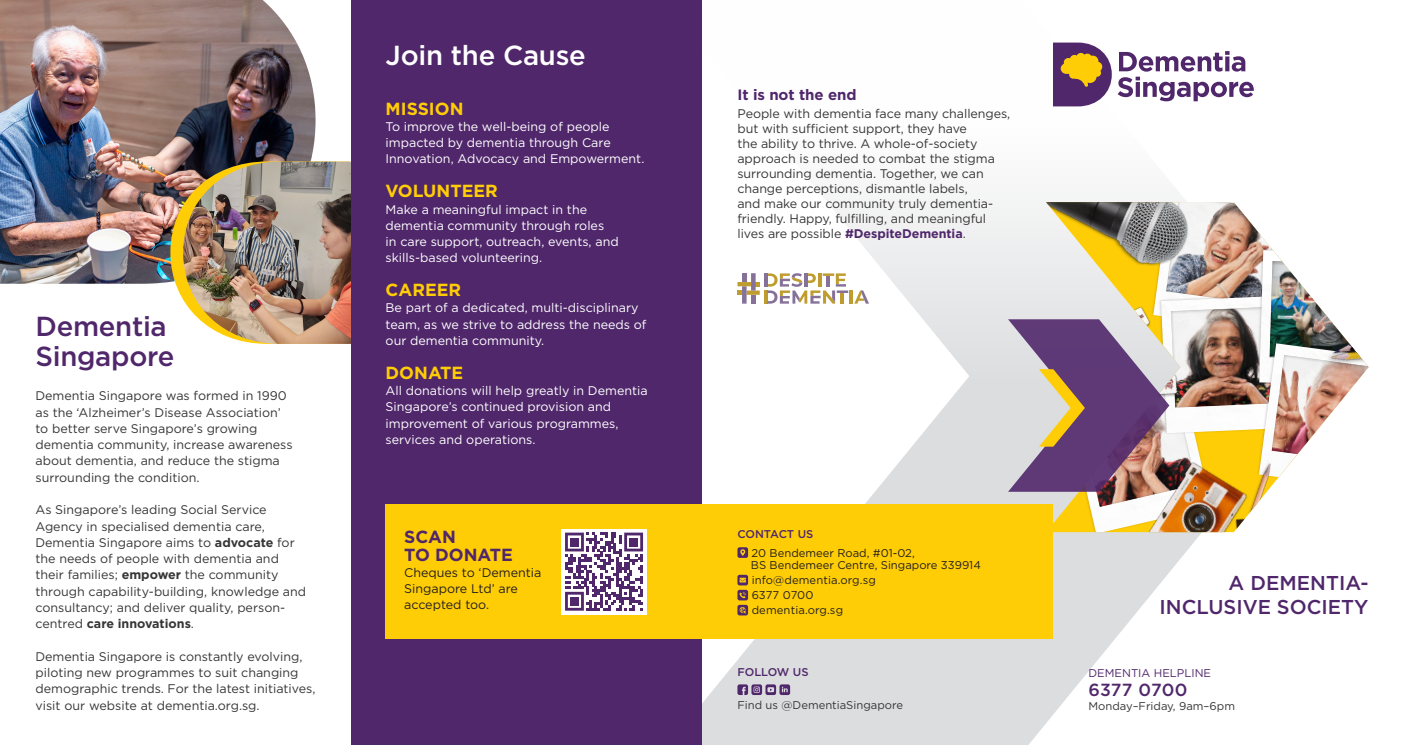
<style>
.page{position:relative;width:1404px;height:745px;background:#fff}
.page>*{position:absolute;margin:0;border:0;box-sizing:border-box;transform-origin:0 0}
.t1{font:500 27.5px/30px "Gotham";letter-spacing:-.01em;color:#50276b}
.t2{font:500 27.5px "Gotham";letter-spacing:-.01em;color:#fff}
.t3{font:500 20px/24px "Gotham";color:#50276b;text-align:right}
.t4{font:700 17.5px "Gotham";color:#ffcd05}
.t5{font:700 17.5px/17.5px "Gotham";color:#50276b}
.t6{font:500 17.5px "Gotham";letter-spacing:.005em;color:#50276b}
.t7{font:700 15px "Gotham";letter-spacing:-.005em;color:#50276b}
.t8{font:12.5px/16.2px "Gotham";color:#363636}
.t9{font:12.5px/16.2px "Gotham";color:#fff}
.t10{font:12.5px/16.2px "Gotham";color:#231f20}
.t11{font:11.25px/15px "Gotham";color:#231f20}
.t12{font:11.25px "Gotham";color:#363636}
.t13{font:500 11.25px "Gotham";color:#50276b}
.t14{font:11.25px "Gotham";color:#50276b}
.s1{font-weight:700}
.s2{font-weight:700;color:#50276b}
</style>
<div class="page">
<img style="left:0;top:0;width:315px;height:283px">
<svg style="left:170px;top:161px;width:13px;height:139px;background:#cea84d"></svg>
<svg style="left:702px;top:42px;width:552px;height:702px"></svg>
<img style="left:1007px;top:202px;width:361px;height:329px">
<svg style="left:1117px;top:51px;width:136px;height:50px"></svg>
<svg style="left:1052px;top:43px;width:59px;height:63px;background:#8e6863"></svg>
<img style="left:183px;top:161px;width:168px;height:182px">
<div style="left:351px;top:0;width:351px;height:744px;background:#50276b"></div>
<div style="left:385px;top:504px;width:667px;height:134px;background:#ffcd05"></div>
<div style="left:561px;top:528px;width:85px;height:85px;background:#fff"></div>
<svg style="left:565px;top:532px;width:78px;height:78px"></svg>
<div style="left:570px;top:537px;width:8px;height:8px;background:#50276b"></div>
<div style="left:629px;top:537px;width:8px;height:8px;background:#50276b"></div>
<div style="left:570px;top:596px;width:8px;height:9px;background:#50276b"></div>
<svg style="left:737px;top:684px;width:53px;height:10px"></svg>
<svg style="left:737px;top:547px;width:11px;height:10px"></svg>
<svg style="left:737px;top:574px;width:11px;height:41px"></svg>
<svg style="left:737px;top:273px;width:132px;height:30px"></svg>
<p class="t1" style="left:35px;top:311px;width:140px">Dementia<br>Singapore</p>
<p class="t8" style="left:35px;top:387px;width:258px">Dementia Singapore was formed in 1990 as the ‘Alzheimer’s Disease Association’ to better serve Singapore’s growing dementia community, increase awareness about dementia, and reduce the stigma surrounding the condition.</p>
<p class="t8" style="left:35px;top:501px;width:272px">As Singapore’s leading Social Service Agency in specialised dementia care, Dementia Singapore aims to <span class="s1">advocate</span> for the needs of people with dementia and their families; <span class="s1">empower</span> the community through capability-building, knowledge and consultancy; and deliver quality, person&shy;centred <span class="s1">care innovations</span>.</p>
<p class="t8" style="left:35px;top:647px;width:281px">Dementia Singapore is constantly evolving, piloting new programmes to suit changing demographic trends. For the latest initiatives, visit our website at dementia.org.sg.</p>
<p class="t2" style="left:385px;top:37px;width:202px">Join the Cause</p>
<p class="t4" style="left:385px;top:97px;width:79px">MISSION</p>
<p class="t9" style="left:385px;top:118px;width:260px">To improve the well-being of people impacted by dementia through Care<br>Innovation, Advocacy and Empowerment.</p>
<p class="t4" style="left:385px;top:179px;width:114px">VOLUNTEER</p>
<p class="t9" style="left:385px;top:200px;width:234px">Make a meaningful impact in the dementia community through roles<br>in care support, outreach, events, and skills-based volunteering.</p>
<p class="t4" style="left:385px;top:278px;width:77px">CAREER</p>
<p class="t9" style="left:385px;top:299px;width:262px">Be part of a dedicated, multi-disciplinary team, as we strive to address the needs of our dementia community.</p>
<p class="t4" style="left:385px;top:360px;width:79px">DONATE</p>
<p class="t9" style="left:385px;top:382px;width:263px">All donations will help greatly in Dementia Singapore’s continued provision and improvement of various programmes, services and operations.</p>
<p class="t5" style="left:404px;top:527px;width:110px">SCAN<br>TO DONATE</p>
<p class="t10" style="left:404px;top:563px;width:139px">Cheques to ‘Dementia<br>Singapore Ltd’ are accepted too.</p>
<p class="t7" style="left:737px;top:84px;width:121px">It is not the end</p>
<p class="t8" style="left:737px;top:106px;width:274px;line-height:15px">People with dementia face many challenges, but with sufficient support, they have<br>the ability to thrive. A whole-of-society approach is needed to combat the stigma surrounding dementia. Together, we can change perceptions, dismantle labels,<br>and make our community truly dementia&shy;friendly. Happy, fulfilling, and meaningful lives are possible <span class="s2">#DespiteDementia</span>.</p>
<p class="t13" style="left:737px;top:526px;width:77px">CONTACT US</p>
<p class="t11" style="left:751px;top:544px;width:165px">20 Bendemeer Road, #01-02,</p>
<p class="t11" style="left:750px;top:557px;width:231px">BS Bendemeer Centre, Singapore 339914</p>
<p class="t11" style="left:751px;top:572px;width:126px">info@dementia.org.sg<br>6377 0700</p>
<p class="t11" style="left:751px;top:602px;width:93px">dementia.org.sg</p>
<p class="t13" style="left:737px;top:664px;width:73px">FOLLOW US</p>
<p class="t12" style="left:737px;top:697px;width:167px">Find us @DementiaSingapore</p>
<p class="t3" style="left:1159px;top:570px;width:210px">A DEMENTIA-<br>INCLUSIVE SOCIETY</p>
<p class="t14" style="left:1088px;top:665px;width:124px">DEMENTIA HELPLINE</p>
<p class="t6" style="left:1088px;top:677px;width:100px">6377 0700</p>
<p class="t12" style="left:1088px;top:697px;width:148px">Monday–Friday, 9am–6pm</p>
</div>
